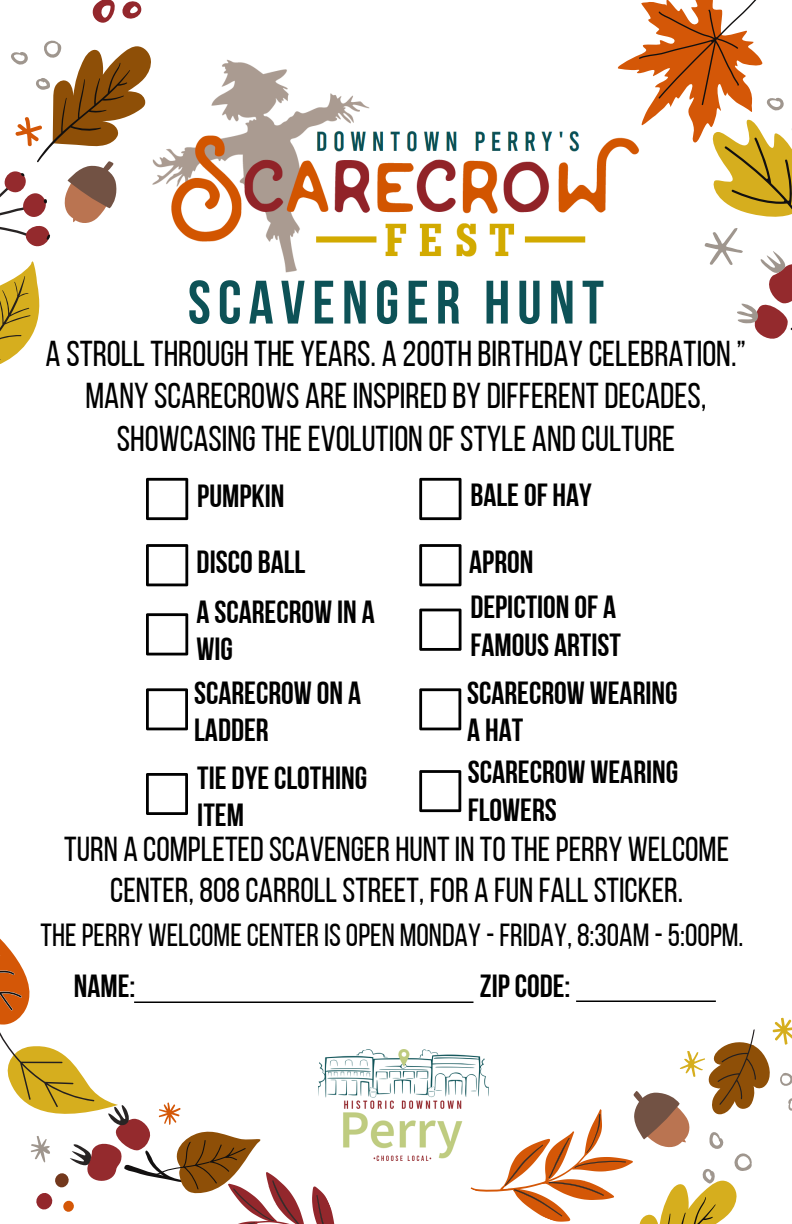
<style>
.page{position:relative;width:792px;height:1224px;background:#fff}
.page>*{position:absolute;margin:0;border:0;box-sizing:border-box;transform-origin:0 0}
.t1{font:61.2px "Bebas Neue Cyrillic";letter-spacing:.115em;color:#0d5257}
.t2{font:36px/43px "Bebas Neue";color:#000;text-align:center}
.t3{font:34.6px/41px "Bebas Neue";color:#000;text-align:center}
.t4{font:32px/37.4px "Bebas Neue Cyrillic";color:#000}
.t5{font:32px "Bebas Neue";color:#000}
.t6{font:700 32px "Bebas Neue";color:#000}
</style>
<div class="page">
<img style="left:172px;top:59px;width:437px;height:214px">
<svg style="left:146px;top:478px;width:42px;height:42px"></svg>
<img style="left:363px;top:1049px;width:107px;height:111px">
<svg style="left:146px;top:544px;width:42px;height:42px"></svg>
<svg style="left:419px;top:478px;width:43px;height:42px"></svg>
<svg style="left:419px;top:544px;width:43px;height:42px"></svg>
<svg style="left:146px;top:613px;width:42px;height:42px"></svg>
<svg style="left:146px;top:688px;width:42px;height:42px"></svg>
<svg style="left:419px;top:609px;width:43px;height:42px"></svg>
<svg style="left:419px;top:688px;width:42px;height:42px"></svg>
<svg style="left:146px;top:773px;width:42px;height:42px"></svg>
<svg style="left:419px;top:770px;width:42px;height:42px"></svg>
<svg style="left:609px;top:0;width:183px;height:339px"></svg>
<svg style="left:0;top:0;width:172px;height:364px"></svg>
<hr style="left:134px;top:1002px;width:339px;height:1px;background:#000">
<hr style="left:576px;top:1001px;width:140px;height:1px;background:#000">
<svg style="left:0;top:938px;width:363px;height:286px"></svg>
<svg style="left:470px;top:1017px;width:322px;height:207px"></svg>
<p class="t1" style="left:188px;top:278px;width:418px">SCAVENGER HUNT</p>
<p class="t2" style="left:46px;top:335px;width:702px">A STROLLTHROUGH THE YEARS. A 200TH BIRTHDAY CELEBRATION.”<br>MANY SCARECROWS AREINSPIREDBY DIFFERENTDECADES,<br>SHOWCASINGTHEEVOLUTION OFSTYLE ANDCULTURE</p>
<p class="t4" style="left:197px;top:480px;width:89px">PUMPKIN</p>
<p class="t4" style="left:470px;top:480px;width:123px">BALEOF HAY</p>
<p class="t4" style="left:197px;top:546px;width:110px">DISCO BALL</p>
<p class="t4" style="left:469px;top:546px;width:66px">APRON</p>
<p class="t4" style="left:196px;top:596px;width:180px">A SCARECROW IN A<br>WIG</p>
<p class="t4" style="left:194px;top:677px;width:169px">SCARECROW ON A<br>LADDER</p>
<p class="t4" style="left:470px;top:592px;width:152px">DEPICTION OF A<br>FAMOUS ARTIST</p>
<p class="t4" style="left:467px;top:677px;width:212px">SCARECROW WEARING<br>A HAT</p>
<p class="t4" style="left:197px;top:762px;width:172px">TIE DYECLOTHING<br>ITEM</p>
<h1 class="t4" style="left:468px;top:757px;width:212px">SCARECROW WEARING<br>FLOWERS</h1>
<p class="t3" style="left:64px;top:832px;width:666px">TURN A COMPLETEDSCAVENGER HUNTIN TOTHEPERRY WELCOME<br>CENTER, 808CARROLLSTREET, FOR A FUN FALLSTICKER.</p>
<h3 class="t5" style="left:41px;top:922px;width:704px">THEPERRY WELCOMECENTER ISOPEN MONDAY -FRIDAY,8:30AM -5:00PM.</h3>
<h2 class="t6" style="left:74px;top:973px;width:63px">NAME:</h2>
<p class="t6" style="left:480px;top:973px;width:92px">ZIPCODE:</p>
</div>
